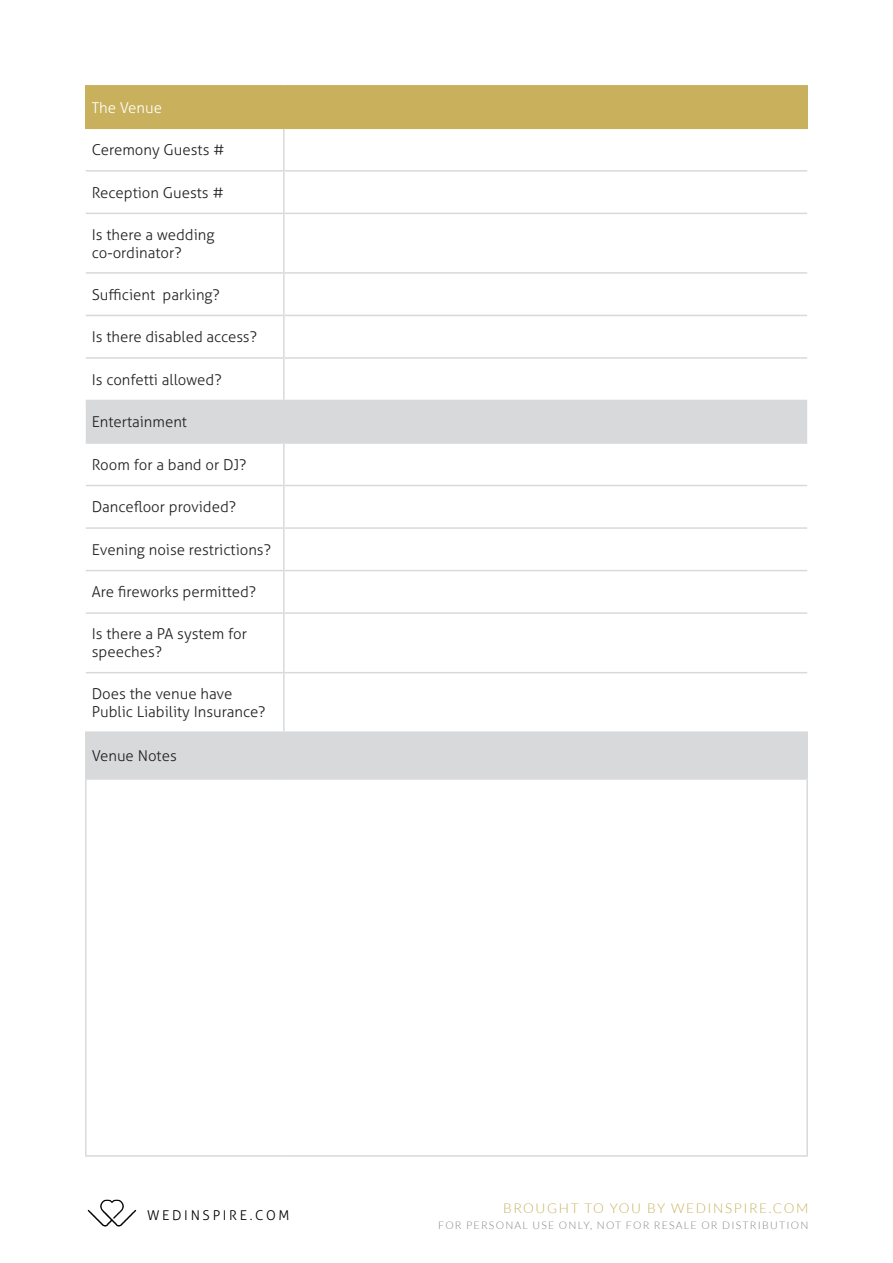
<style>
.page{position:relative;width:893px;height:1263px;background:#fff}
.page>*{position:absolute;margin:0;border:0;box-sizing:border-box;transform-origin:0 0}
.t1{font:300 15px/18px "Aller";color:#231f20}
.t2{font:300 15px "Aller";color:#fff}
.t3{font:300 13.5px "Lato";letter-spacing:.12em;color:#c9b05c}
.t4{font:300 13.5px "Aller";letter-spacing:.2em;color:#000}
.t5{font:300 10.5px "Lato";letter-spacing:.12em;color:#808285}
</style>
<div class="page">
<img style="left:87px;top:1199px;width:50px;height:28px">
<div style="left:86px;top:86px;width:198px;height:42px;background:#c9b05c"></div>
<div style="left:284px;top:86px;width:523px;height:42px;background:#c9b05c"></div>
<svg style="left:86px;top:401px;width:197px;height:377px"></svg>
<svg style="left:285px;top:401px;width:522px;height:377px"></svg>
<hr style="left:283px;top:129px;width:2px;height:41px;background:#d8d9db">
<hr style="left:86px;top:170px;width:198px;height:2px;background:#d8d9db">
<hr style="left:284px;top:170px;width:523px;height:2px;background:#d8d9db">
<hr style="left:283px;top:172px;width:2px;height:41px;background:#d8d9db">
<hr style="left:86px;top:213px;width:198px;height:1px;background:#d8d9db">
<hr style="left:284px;top:213px;width:523px;height:1px;background:#d8d9db">
<hr style="left:283px;top:214px;width:2px;height:58px;background:#d8d9db">
<hr style="left:86px;top:272px;width:198px;height:2px;background:#d8d9db">
<hr style="left:284px;top:272px;width:523px;height:2px;background:#d8d9db">
<hr style="left:283px;top:274px;width:2px;height:41px;background:#d8d9db">
<hr style="left:86px;top:315px;width:198px;height:1px;background:#d8d9db">
<hr style="left:284px;top:315px;width:523px;height:1px;background:#d8d9db">
<hr style="left:283px;top:316px;width:2px;height:41px;background:#d8d9db">
<hr style="left:86px;top:357px;width:198px;height:2px;background:#d8d9db">
<hr style="left:284px;top:357px;width:523px;height:2px;background:#d8d9db">
<hr style="left:283px;top:359px;width:2px;height:41px;background:#d8d9db">
<hr style="left:283px;top:444px;width:2px;height:41px;background:#d8d9db">
<hr style="left:86px;top:485px;width:198px;height:1px;background:#d8d9db">
<hr style="left:284px;top:485px;width:523px;height:1px;background:#d8d9db">
<hr style="left:283px;top:486px;width:2px;height:41px;background:#d8d9db">
<hr style="left:86px;top:527px;width:198px;height:2px;background:#d8d9db">
<hr style="left:284px;top:527px;width:523px;height:2px;background:#d8d9db">
<hr style="left:283px;top:529px;width:2px;height:41px;background:#d8d9db">
<hr style="left:283px;top:673px;width:2px;height:58px;background:#d8d9db">
<hr style="left:85px;top:780px;width:2px;height:375px;background:#d8d9db">
<hr style="left:806px;top:780px;width:2px;height:375px;background:#d8d9db">
<hr style="left:85px;top:1155px;width:199px;height:2px;background:#d8d9db">
<hr style="left:284px;top:1155px;width:524px;height:2px;background:#d8d9db">
<hr style="left:85px;top:85px;width:199px;height:2px;background:#c9b05c">
<hr style="left:85px;top:87px;width:2px;height:41px;background:#c9b05c">
<hr style="left:85px;top:128px;width:199px;height:1px;background:#c9b05c">
<hr style="left:284px;top:85px;width:524px;height:2px;background:#c9b05c">
<hr style="left:806px;top:87px;width:2px;height:41px;background:#c9b05c">
<hr style="left:284px;top:128px;width:524px;height:1px;background:#c9b05c">
<hr style="left:86px;top:400px;width:198px;height:1px;background:#d8d9db">
<hr style="left:86px;top:442px;width:198px;height:2px;background:#d8d9db">
<hr style="left:85px;top:731px;width:199px;height:2px;background:#d8d9db">
<hr style="left:85px;top:733px;width:2px;height:45px;background:#d8d9db">
<hr style="left:85px;top:778px;width:199px;height:2px;background:#d8d9db">
<hr style="left:284px;top:400px;width:523px;height:1px;background:#d8d9db">
<hr style="left:283px;top:401px;width:2px;height:41px;background:#d8d9db">
<hr style="left:284px;top:442px;width:523px;height:2px;background:#d8d9db">
<hr style="left:284px;top:731px;width:524px;height:2px;background:#d8d9db">
<hr style="left:283px;top:733px;width:2px;height:45px;background:#d8d9db">
<hr style="left:806px;top:733px;width:2px;height:45px;background:#d8d9db">
<hr style="left:284px;top:778px;width:524px;height:2px;background:#d8d9db">
<hr style="left:283px;top:571px;width:2px;height:41px;background:#d8d9db">
<hr style="left:86px;top:612px;width:198px;height:2px;background:#d8d9db">
<hr style="left:284px;top:612px;width:523px;height:2px;background:#d8d9db">
<hr style="left:283px;top:614px;width:2px;height:58px;background:#d8d9db">
<hr style="left:86px;top:570px;width:198px;height:1px;background:#d8d9db">
<hr style="left:284px;top:570px;width:523px;height:1px;background:#d8d9db">
<hr style="left:86px;top:672px;width:198px;height:1px;background:#d8d9db">
<hr style="left:284px;top:672px;width:523px;height:1px;background:#d8d9db">
<p class="t2" style="left:92px;top:98px;width:72px">The Venue</p>
<p class="t1" style="left:92px;top:141px;width:134px">Ceremony Guests #</p>
<p class="t1" style="left:92px;top:183px;width:133px">Reception Guests #</p>
<p class="t1" style="left:92px;top:225px;width:124px">Is there a wedding co-ordinator?</p>
<p class="t1" style="left:92px;top:285px;width:130px">Sufficient parking?</p>
<p class="t1" style="left:92px;top:328px;width:167px">I s there disabled access?</p>
<p class="t1" style="left:92px;top:370px;width:131px">I s confetti allowed?</p>
<p class="t1" style="left:92px;top:413px;width:97px">Entertainment</p>
<p class="t1" style="left:92px;top:455px;width:156px">Room for a band or DJ?</p>
<p class="t1" style="left:92px;top:498px;width:146px">Dancefloor provided?</p>
<p class="t1" style="left:92px;top:541px;width:181px">Evening noise restrictions?</p>
<p class="t1" style="left:92px;top:583px;width:166px">Are fireworks permitted?</p>
<p class="t1" style="left:92px;top:625px;width:157px">I s there a PA system for speeches?</p>
<p class="t1" style="left:92px;top:685px;width:175px">Does the venue have<br>Public Liability I nsurance?</p>
<p class="t1" style="left:92px;top:747px;width:86px">Venue N otes</p>
<p class="t4" style="left:147px;top:1207px;width:144px">Wedinspire.com</p>
<p class="t3" style="left:503px;top:1201px;width:307px">BROUGHT TO YOU BY WEDINSPIRE.COM</p>
<p class="t5" style="left:438px;top:1220px;width:37px">FOR PERSON</p>
<p class="t5" style="left:515px;top:1220px;width:26px">AL USE</p>
<p class="t5" style="left:559px;top:1220px;width:47px">ON LY, NOT</p>
<p class="t5" style="left:626px;top:1220px;width:36px">FOR RES</p>
<p class="t5" style="left:676px;top:1220px;width:54px">ALE OR DISTRI</p>
<p class="t5" style="left:762px;top:1220px;width:17px">BUTION</p>
</div>
